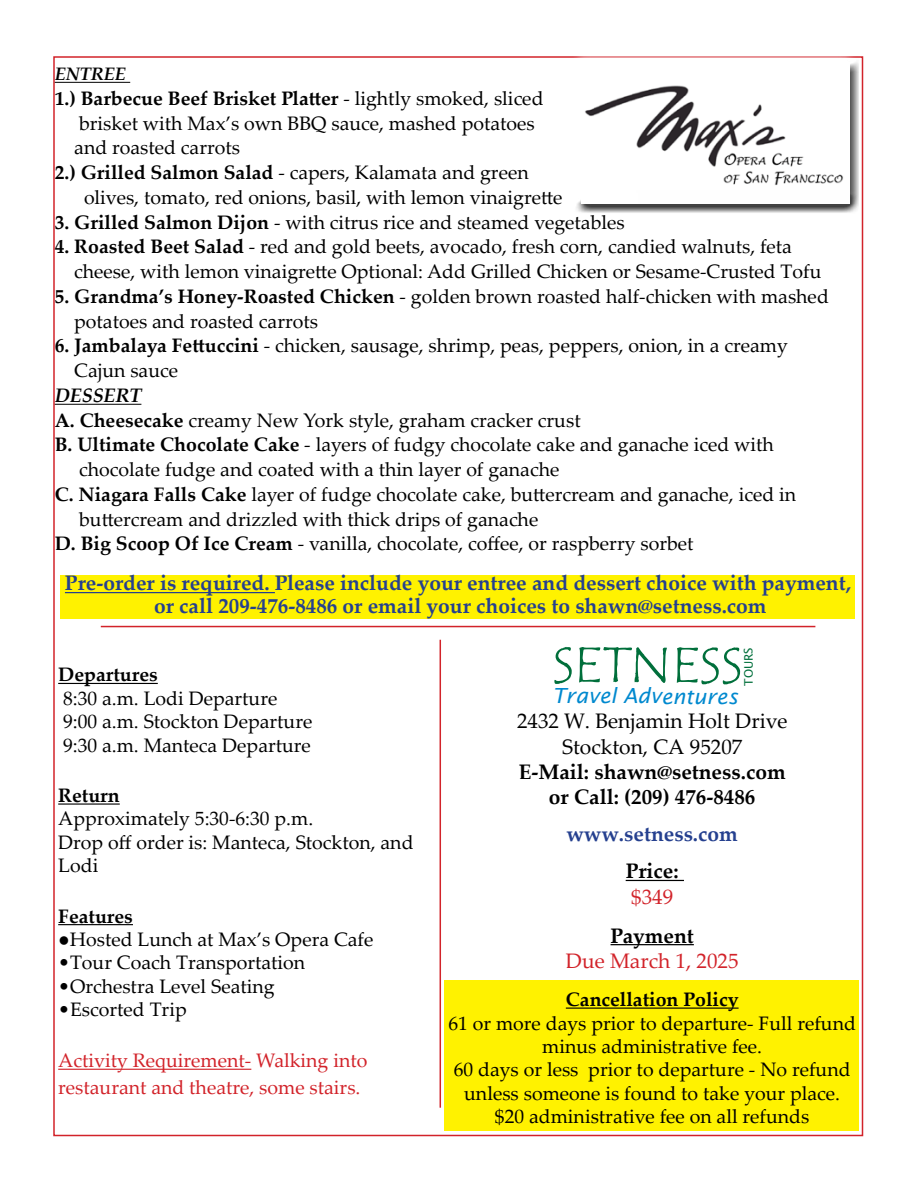
<style>
.page{position:relative;width:918px;height:1188px;background:#fff}
.page>*{position:absolute;margin:0;border:0;box-sizing:border-box;transform-origin:0 0}
.t1{font:51.45px "Tempus Sans ITC";letter-spacing:-.005em;color:#006f3b}
.t2{font:700 21px/22.5px "Palatino Linotype";color:#25408f;text-align:center}
.t3{font:700 21px/25.2px "Palatino Linotype";color:#000;text-align:center}
.t4{font:21px/25.2px "Palatino Linotype";color:#000;text-align:center}
.t5{font:21px "Palatino Linotype";color:#d2232a}
.t6{font:italic 20.85px "Lucida Sans";color:#0089cf}
.t7{font:19.5px/23.4px "Palatino Linotype";color:#000}
.t8{font:700 19.5px "Palatino Linotype";color:#000}
.t9{font:19.5px/27px "Palatino Linotype";color:#d2232a}
.t10{font:italic 700 19.5px "Palatino Linotype";color:#000}
.t11{font:italic 700 18px "Palatino Linotype";color:#000}
.t12{font:11.85px "Lucida Sans";letter-spacing:-.005em;color:#006f3b}
.s1{font-weight:400}
.s2{font-weight:700}
</style>
<div class="page">
<div style="left:53px;top:56px;width:810px;height:1080px;background:#fff;border:2px solid #d2232a"></div>
<hr style="left:101px;top:626px;width:714px;height:1px;background:#d2232a">
<hr style="left:440px;top:640px;width:1px;height:468px;background:#d2232a">
<div style="left:445px;top:981px;width:414px;height:150px;background:#fff200"></div>
<hr style="left:626px;top:880px;width:58px;height:1px;background:#000">
<hr style="left:611px;top:944px;width:83px;height:1px;background:#000">
<hr style="left:566px;top:1008px;width:173px;height:1px;background:#000">
<hr style="left:58px;top:683px;width:100px;height:1px;background:#000">
<hr style="left:58px;top:803px;width:62px;height:2px;background:#000">
<hr style="left:58px;top:924px;width:75px;height:1px;background:#000">
<hr style="left:58px;top:1069px;width:193px;height:1px;background:#d2232a">
<div style="left:572px;top:54px;width:286px;height:155px;background:#fff;opacity:.75"></div>
<div style="left:574px;top:57px;width:285px;height:156px;background:#000;opacity:.75"></div>
<img style="left:581px;top:64px;width:269px;height:139px">
<hr style="left:55px;top:82px;width:75px;height:1px;background:#000">
<hr style="left:55px;top:404px;width:86px;height:1px;background:#000">
<div style="left:60px;top:575px;width:795px;height:44px;background:#fff200"></div>
<hr style="left:65px;top:592px;width:210px;height:1px;background:#25408f">
<p class="t11" style="left:55px;top:61px;width:72px">ENTREE</p>
<p class="t8" style="left:55px;top:84px;width:490px">1.) Barbecue Beef Brisket Platter <span class="s1">- lightly smoked, sliced</span></p>
<p class="t7" style="left:79px;top:110px;width:457px">brisket with Max’s own BBQ sauce, mashed potatoes</p>
<p class="t7" style="left:74px;top:135px;width:167px">and roasted carrots</p>
<p class="t7" style="left:55px;top:160px;width:475px"><span class="s2">2.) Grilled Salmon Salad</span> - capers, Kalamata and green</p>
<p class="t7" style="left:84px;top:185px;width:480px">olives, tomato, red onions, basil, with lemon vinaigrette</p>
<p class="t7" style="left:55px;top:209px;width:572px"><span class="s2">3. Grilled Salmon Dijon</span> - with citrus rice and steamed vegetables</p>
<p class="t7" style="left:74px;top:234px;width:749px;line-height:24.8px;text-indent:-20px"><span class="s2">4. Roasted Beet Salad</span> - red and gold beets, avocado, fresh corn, candied walnuts, feta cheese, with lemon vinaigrette Optional: Add Grilled Chicken or Sesame-Crusted Tofu</p>
<p class="t7" style="left:74px;top:283px;width:756px;line-height:24.8px;text-indent:-20px"><span class="s2">5. Grandma’s Honey-Roasted Chicken</span> - golden brown roasted half-chicken with mashed potatoes and roasted carrots</p>
<p class="t7" style="left:74px;top:333px;width:715px;line-height:24.8px;text-indent:-20px"><span class="s2">6. Jambalaya Fettuccini</span> - chicken, sausage, shrimp, peas, peppers, onion, in a creamy<br>Cajun sauce</p>
<p class="t10" style="left:55px;top:381px;width:88px">DESSERT</p>
<p class="t7" style="left:55px;top:407px;width:527px"><span class="s2">A. Cheesecake</span> creamy New York style, graham cracker crust</p>
<p class="t7" style="left:55px;top:432px;width:721px"><span class="s2">B. Ultimate Chocolate Cake</span> - layers of fudgy chocolate cake and ganache iced with</p>
<p class="t7" style="left:79px;top:457px;width:482px">chocolate fudge and coated with a thin layer of ganache</p>
<p class="t7" style="left:55px;top:482px;width:743px"><span class="s2">C. Niagara Falls Cake</span> layer of fudge chocolate cake, buttercream and ganache, iced in</p>
<p class="t7" style="left:79px;top:506px;width:461px">buttercream and drizzled with thick drips of ganache</p>
<p class="t7" style="left:55px;top:531px;width:640px"><span class="s2">D. Big Scoop Of Ice Cream</span> - vanilla, chocolate, coffee, or raspberry sorbet</p>
<p class="t2" style="left:65px;top:571px;width:788px">Pre-order is required. Please include your entree and dessert choice with payment, or call 209-476-8486 or email your choices to shawn@setness.com</p>
<p class="t8" style="left:58px;top:661px;width:101px">Departures</p>
<p class="t7" style="left:63px;top:686px;width:251px">8:30 a.m. Lodi Departure<br>9:00 a.m. Stockton Departure<br>9:30 a.m. Manteca Departure</p>
<p class="t8" style="left:58px;top:782px;width:63px">Return</p>
<p class="t7" style="left:58px;top:806px;width:357px">Approximately 5:30-6:30 p.m.<br>Drop off order is: Manteca, Stockton, and<br>Lodi</p>
<p class="t8" style="left:58px;top:902px;width:76px">Features</p>
<p class="t7" style="left:58px;top:927px;width:317px">●Hosted Lunch at Max’s Opera Cafe</p>
<p class="t7" style="left:58px;top:950px;width:249px">•Tour Coach Transportation</p>
<p class="t7" style="left:58px;top:974px;width:218px">•Orchestra Level Seating</p>
<p class="t7" style="left:58px;top:997px;width:130px">•Escorted Trip</p>
<p class="t9" style="left:58px;top:1046px;width:311px">Activity Requirement- Walking into restaurant and theatre, some stairs.</p>
<h1 class="t1" style="left:552px;top:632px;width:191px">SETNESS</h1>
<p class="t6" style="left:552px;top:684px;width:187px">Travel Adventures</p>
<p class="t4" style="left:517px;top:708px;width:272px">2432 W. Benjamin Holt Drive<br>Stockton, CA 95207</p>
<p class="t3" style="left:519px;top:758px;width:269px">E-Mail: shawn@setness.com or Call: (209) 476-8486</p>
<p class="t2" style="left:566px;top:822px;width:173px">www.setness.com</p>
<p class="t3" style="left:626px;top:858px;width:55px">Price:</p>
<p class="t5" style="left:631px;top:881px;width:43px">$349</p>
<p class="t3" style="left:611px;top:922px;width:85px">Payment</p>
<p class="t5" style="left:566px;top:946px;width:174px">Due March 1, 2025</p>
<p class="t8" style="left:566px;top:986px;width:174px">Cancellation Policy</p>
<p class="t7" style="left:448px;top:1010px;width:409px;text-align:center">61 or more days prior to departure- Full refund minus administrative fee.<br>60 days or less prior to departure - No refund unless someone is found to take your place. $20 administrative fee on all refunds</p>
<p class="t12" style="left:742px;top:686px;width:40px;rotate:-90deg">TOURS</p>
</div>
